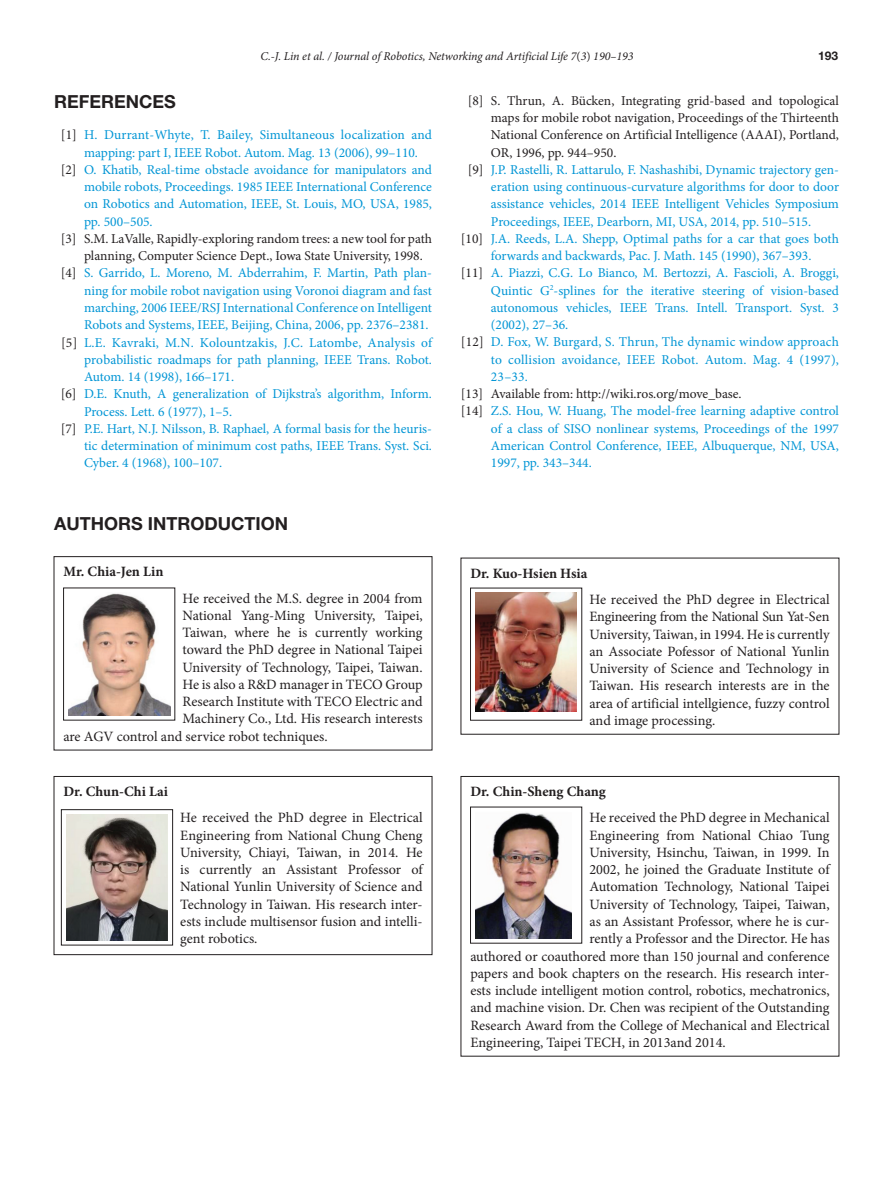
<style>
.page{position:relative;width:893px;height:1191px;background:#fff}
.page>*{position:absolute;margin:0;border:0;box-sizing:border-box;transform-origin:0 0}
.head-1{font:700 18px "Helvetica Neue LT Std";color:#231f20}
.para-2{font:14.25px/17.2px "Minion Pro";letter-spacing:-.005em;color:#231f20;text-align:justify}
.para-1{font:700 14.25px "Minion Pro";color:#231f20}
.Ref_text{font:13.5px/17.2px "Minion Pro";color:#0095d5;text-align:justify}
.Ref_text-2{font:13.5px/17.2px "Minion Pro";color:#231f20}
.t1{font:italic 12px "Minion Pro";letter-spacing:-.01em;color:#231f20}
.t2{font:700 12px "Helvetica Neue LT Std";color:#231f20}
.s1{font-style:normal}
.s2{color:#231f20}
</style>
<div class="page">
<div style="left:54px;top:556px;width:378px;height:194px;border:1px solid #231f20"></div>
<img style="left:68px;top:593px;width:102px;height:122px">
<div style="left:54px;top:776px;width:378px;height:179px;border:1px solid #231f20"></div>
<img style="left:66px;top:814px;width:101px;height:126px">
<div style="left:61px;top:809px;width:112px;height:136px;border:1px solid #231f20"></div>
<img style="left:475px;top:593px;width:102px;height:119px">
<img style="left:475px;top:812px;width:97px;height:126px">
<p class="t1" style="left:260px;top:48px;width:375px">C.-J. Lin et al. / Journal of Robotics, Networking and Artificial Life 7<span class="s1">(</span>3<span class="s1">)</span> 190–193</p>
<p class="t2" style="left:818px;top:49px;width:22px">193</p>
<p class="head-1" style="left:54px;top:90px;width:123px">REFERENCES</p>
<p class="Ref_text" style="left:84px;top:127px;width:350px;text-indent:-23px"><span class="s2">[1]</span> H. Durrant-Whyte, T. Bailey, Simultaneous localization and mapping: part I, IEEE Robot. Autom. Mag. 13 (2006), 99–110.</p>
<p class="Ref_text" style="left:84px;top:161px;width:350px;text-indent:-23px"><span class="s2">[2]</span> O. Khatib, Real-time obstacle avoidance for manipulators and mobile robots, Proceedings. 1985 IEEE International Conference on Robotics and Automation, IEEE, St. Louis, MO, USA, 1985, pp. 500–505.</p>
<p class="Ref_text-2" style="left:84px;top:230px;width:350px;text-indent:-23px">[3] S.M. LaValle, Rapidly-exploring random trees: a new tool for path planning, Computer Science Dept., Iowa State University, 1998.</p>
<p class="Ref_text" style="left:84px;top:265px;width:350px;text-indent:-23px"><span class="s2">[4]</span> S. Garrido, L. Moreno, M. Abderrahim, F. Martin, Path plan&shy;ning for mobile robot navigation using Voronoi diagram and fast marching, 2006 IEEE/RSJ International Conference on Intelligent Robots and Systems, IEEE, Beijing, China, 2006, pp. 2376–2381.</p>
<p class="Ref_text" style="left:84px;top:334px;width:350px;text-indent:-23px"><span class="s2">[5]</span> L.E. Kavraki, M.N. Kolountzakis, J.C. Latombe, Analysis of probabilistic roadmaps for path planning, IEEE Trans. Robot.<br>Autom. 14 (1998), 166–171.</p>
<p class="Ref_text" style="left:84px;top:385px;width:349px;text-indent:-23px"><span class="s2">[6]</span> D.E. Knuth, A generalization of Dijkstra’s algorithm, Inform.<br>Process. Lett. 6 (1977), 1–5.</p>
<p class="Ref_text" style="left:84px;top:420px;width:349px;text-indent:-23px"><span class="s2">[7]</span> P.E. Hart, N.J. Nilsson, B. Raphael, A formal basis for the heuris&shy;tic determination of minimum cost paths, IEEE Trans. Syst. Sci.<br>Cyber. 4 (1968), 100–107.</p>
<p class="head-1" style="left:54px;top:512px;width:236px">AUTHORS INTRODUCTION</p>
<p class="para-1" style="left:63px;top:562px;width:102px">Mr. Chia-Jen Lin</p>
<p class="para-2" style="left:183px;top:589px;width:242px">He received the M.S. degree in 2004 from</p>
<p class="para-2" style="left:183px;top:607px;width:242px">National Yang-Ming University, Taipei,</p>
<p class="para-2" style="left:183px;top:624px;width:242px">Taiwan, where he is currently working</p>
<p class="para-2" style="left:183px;top:641px;width:242px">toward the PhD degree in National Taipei</p>
<p class="para-2" style="left:183px;top:658px;width:242px">University of Technology, Taipei, Taiwan.</p>
<p class="para-2" style="left:183px;top:676px;width:242px">He is also a R&amp;D manager in TECO Group</p>
<p class="para-2" style="left:183px;top:693px;width:242px">Research Institute with TECO Electric and</p>
<p class="para-2" style="left:183px;top:710px;width:242px">Machinery Co., Ltd. His research interests</p>
<p class="para-2" style="left:63px;top:727px;width:266px">are AGV control and service robot techniques.</p>
<p class="para-1" style="left:63px;top:781px;width:106px">Dr. Chun-Chi Lai</p>
<p class="para-2" style="left:180px;top:809px;width:244px">He received the PhD degree in Electrical Engineering from National Chung Cheng University, Chiayi, Taiwan, in 2014. He is currently an Assistant Professor of National Yunlin University of Science and Technology in Taiwan. His research inter&shy;ests include multisensor fusion and intelli&shy;gent robotics.</p>
<p class="Ref_text-2" style="left:491px;top:92px;width:349px;text-align:justify;text-indent:-23px">[8] S. Thrun, A. Bücken, Integrating grid-based and topological maps for mobile robot navigation, Proceedings of the Thirteenth National Conference on Artificial Intelligence (AAAI), Portland, OR, 1996, pp. 944–950.</p>
<p class="Ref_text" style="left:491px;top:161px;width:350px;text-indent:-23px"><span class="s2">[9]</span> J.P. Rastelli, R. Lattarulo, F. Nashashibi, Dynamic trajectory gen&shy;eration using continuous-curvature algorithms for door to door assistance vehicles, 2014 IEEE Intelligent Vehicles Symposium Proceedings, IEEE, Dearborn, MI, USA, 2014, pp. 510–515.</p>
<p class="Ref_text" style="left:461px;top:230px;width:380px;text-align:center"><span class="s2">[10]</span> J.A. Reeds, L.A. Shepp, Optimal paths for a car that goes both forwards and backwards, Pac. J. Math. 145 (1990), 367–393.</p>
<p class="Ref_text" style="left:491px;top:264px;width:350px;text-indent:-30px"><span class="s2">[11]</span> A. Piazzi, C.G. Lo Bianco, M. Bertozzi, A. Fascioli, A. Broggi, Quintic G<sup>2</sup>-splines for the iterative steering of vision-based autonomous vehicles, IEEE Trans. Intell. Transport. Syst. 3 (2002), 27–36.</p>
<p class="Ref_text" style="left:491px;top:333px;width:349px;text-indent:-30px"><span class="s2">[12]</span> D. Fox, W. Burgard, S. Thrun, The dynamic window approach to collision avoidance, IEEE Robot. Autom. Mag. 4 (1997), 23–33.</p>
<p class="Ref_text-2" style="left:461px;top:385px;width:282px">[13] Available from: http://wiki.ros.org/move_base.</p>
<p class="Ref_text" style="left:491px;top:402px;width:350px;text-indent:-30px"><span class="s2">[14]</span> Z.S. Hou, W. Huang, The model-free learning adaptive control of a class of SISO nonlinear systems, Proceedings of the 1997<br>American Control Conference, IEEE, Albuquerque, NM, USA, 1997, pp. 343–344.</p>
<p class="para-1" style="left:470px;top:563px;width:119px">Dr. Kuo-Hsien Hsia</p>
<p class="para-2" style="left:589px;top:591px;width:242px">He received the PhD degree in Electrical Engineering from the National Sun Yat-Sen University, Taiwan, in 1994. He is currently an Associate Pofessor of National Yunlin University of Science and Technology in Taiwan. His research interests are in the area of artificial intellgience, fuzzy control and image processing.</p>
<p class="para-1" style="left:470px;top:781px;width:137px">Dr. Chin-Sheng Chang</p>
<p class="para-2" style="left:589px;top:809px;width:242px">He received the PhD degree in Mechanical</p>
<p class="para-2" style="left:589px;top:826px;width:242px">Engineering from National Chiao Tung</p>
<p class="para-2" style="left:589px;top:844px;width:242px">University, Hsinchu, Taiwan, in 1999. In</p>
<p class="para-2" style="left:589px;top:861px;width:242px">2002, he joined the Graduate Institute of</p>
<p class="para-2" style="left:589px;top:878px;width:242px">Automation Technology, National Taipei</p>
<p class="para-2" style="left:589px;top:895px;width:242px">University of Technology, Taipei, Taiwan,</p>
<p class="para-2" style="left:589px;top:913px;width:242px">as an Assistant Professor, where he is cur-</p>
<p class="para-2" style="left:589px;top:930px;width:242px">rently a Professor and the Director. He has</p>
<p class="para-2" style="left:470px;top:947px;width:361px">authored or coauthored more than 150 journal and conference</p>
<p class="para-2" style="left:470px;top:964px;width:361px">papers and book chapters on the research. His research inter-</p>
<p class="para-2" style="left:470px;top:982px;width:361px">ests include intelligent motion control, robotics, mechatronics,</p>
<p class="para-2" style="left:470px;top:999px;width:361px">and machine vision. Dr. Chen was recipient of the Outstanding</p>
<p class="para-2" style="left:470px;top:1016px;width:361px">Research Award from the College of Mechanical and Electrical</p>
<p class="para-2" style="left:470px;top:1033px;width:257px">Engineering, Taipei TECH, in 2013and 2014.</p>
</div>
